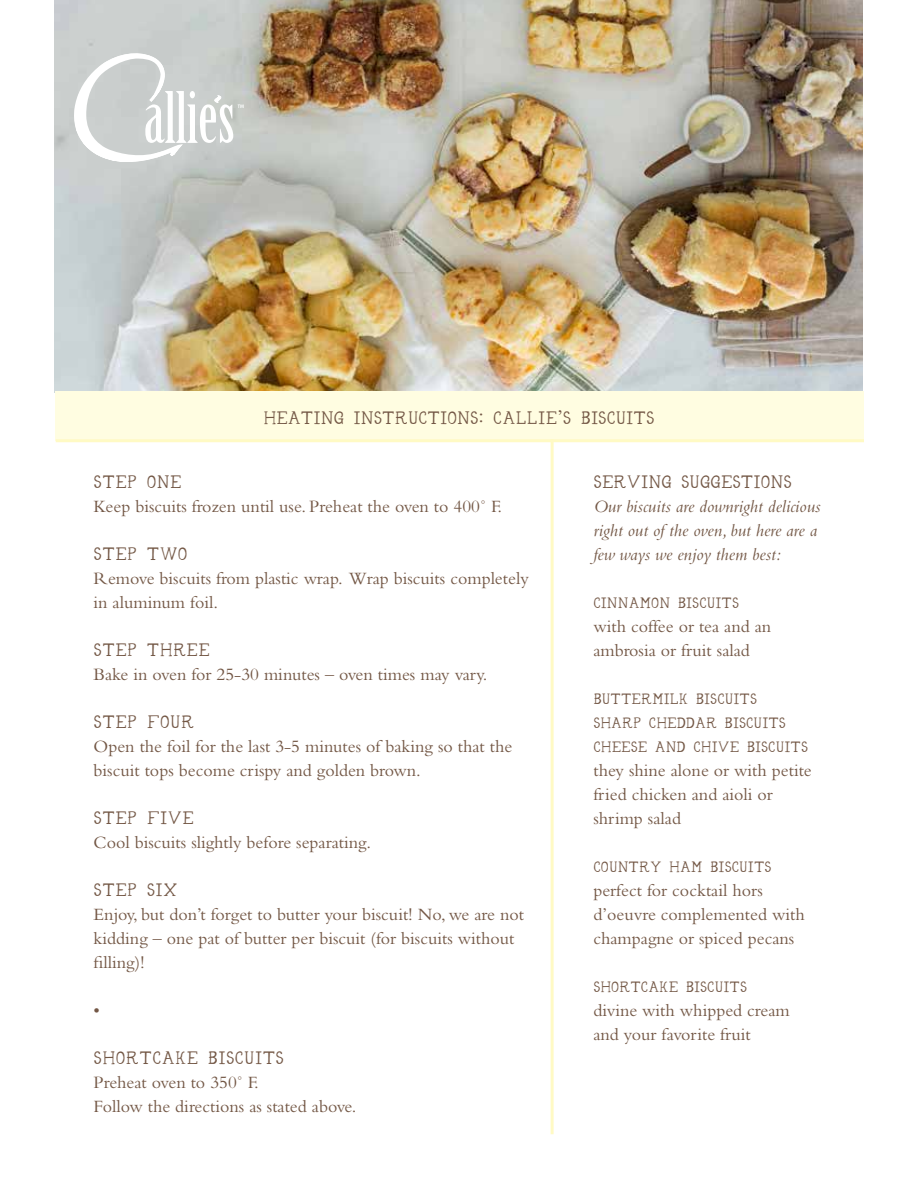
<style>
.page{position:relative;width:918px;height:1188px;background:#fff}
.page>*{position:absolute;margin:0;border:0;box-sizing:border-box;transform-origin:0 0}
.t1{font:18px/24px "Bembo";color:#735745}
.t2{font:italic 18px/24px "Bembo";color:#735745}
.t3{font:18px "Aldred";letter-spacing:.02em;color:#735745}
.t4{font:18px "Aldred";color:#735745}
.t5{font:15px/24px "Aldred";color:#735745}
.s1{font-family:"Bembo";font-size:21px}
</style>
<div class="page">
<img style="left:54px;top:0;width:808px;height:393px">
<div style="left:55px;top:392px;width:809px;height:49px;background:#fffde1"></div>
<hr style="left:56px;top:439px;width:808px;height:3px;background:#fffac4">
<svg style="left:69px;top:48px;width:175px;height:136px"></svg>
<hr style="left:551px;top:439px;width:3px;height:695px;background:#fffac4">
<p class="t4" style="left:263px;top:411px;width:393px">HEATING INSTRUCTIONS<span class="s1">:</span> CALLIE<span class="s1">’</span>S BISCUITS</p>
<p class="t3" style="left:94px;top:475px;width:90px">STEP ONE</p>
<p class="t1" style="left:94px;top:494px;width:410px">Keep biscuits frozen until use. Preheat the oven to 400˚ F.</p>
<p class="t3" style="left:94px;top:547px;width:96px">STEP TWO</p>
<p class="t1" style="left:94px;top:566px;width:437px">Remove biscuits from plastic wrap. Wrap biscuits completely in aluminum foil.</p>
<p class="t3" style="left:94px;top:643px;width:118px">STEP THREE</p>
<p class="t1" style="left:94px;top:662px;width:395px">Bake in oven for 25-30 minutes – oven times may vary.</p>
<p class="t3" style="left:94px;top:715px;width:102px">STEP FOUR</p>
<p class="t1" style="left:94px;top:734px;width:420px">Open the foil for the last 3-5 minutes of baking so that the biscuit tops become crispy and golden brown.</p>
<p class="t3" style="left:94px;top:811px;width:102px">STEP FIVE</p>
<p class="t1" style="left:94px;top:830px;width:279px">Cool biscuits slightly before separating.</p>
<p class="t3" style="left:94px;top:883px;width:86px">STEP SIX</p>
<p class="t1" style="left:94px;top:902px;width:432px">Enjoy, but don’t forget to butter your biscuit! No, we are not kidding – one pat of butter per biscuit (for biscuits without filling)!</p>
<p class="t1" style="left:94px;top:998px;width:8px">•</p>
<p class="t3" style="left:94px;top:1051px;width:192px">SHORTCAKE BISCUITS</p>
<p class="t1" style="left:94px;top:1070px;width:264px">Preheat oven to 350˚ F.<br>Follow the directions as stated above.</p>
<p class="t4" style="left:593px;top:475px;width:200px">SERVING SUGGESTIONS</p>
<p class="t2" style="left:593px;top:494px;width:229px">Our biscuits are downright delicious right out of the oven, but here are a few ways we enjoy them best:</p>
<p class="t5" style="left:593px;top:593px;width:147px">CINNAMON BISCUITS</p>
<p class="t1" style="left:593px;top:614px;width:179px">with coffee or tea and an ambrosia or fruit salad</p>
<p class="t5" style="left:593px;top:689px;width:216px">BUTTERMILK BISCUITS<br>SHARP CHEDDAR BISCUITS<br>CHEESE AND CHIVE BISCUITS</p>
<p class="t1" style="left:593px;top:758px;width:220px">they shine alone or with petite fried chicken and aioli or shrimp salad</p>
<p class="t5" style="left:593px;top:857px;width:180px">COUNTRY HAM BISCUITS</p>
<p class="t1" style="left:593px;top:878px;width:213px">perfect for cocktail hors d’oeuvre complemented with champagne or spiced pecans</p>
<p class="t5" style="left:593px;top:977px;width:155px">SHORTCAKE BISCUITS</p>
<p class="t1" style="left:593px;top:998px;width:198px">divine with whipped cream and your favorite fruit</p>
</div>
